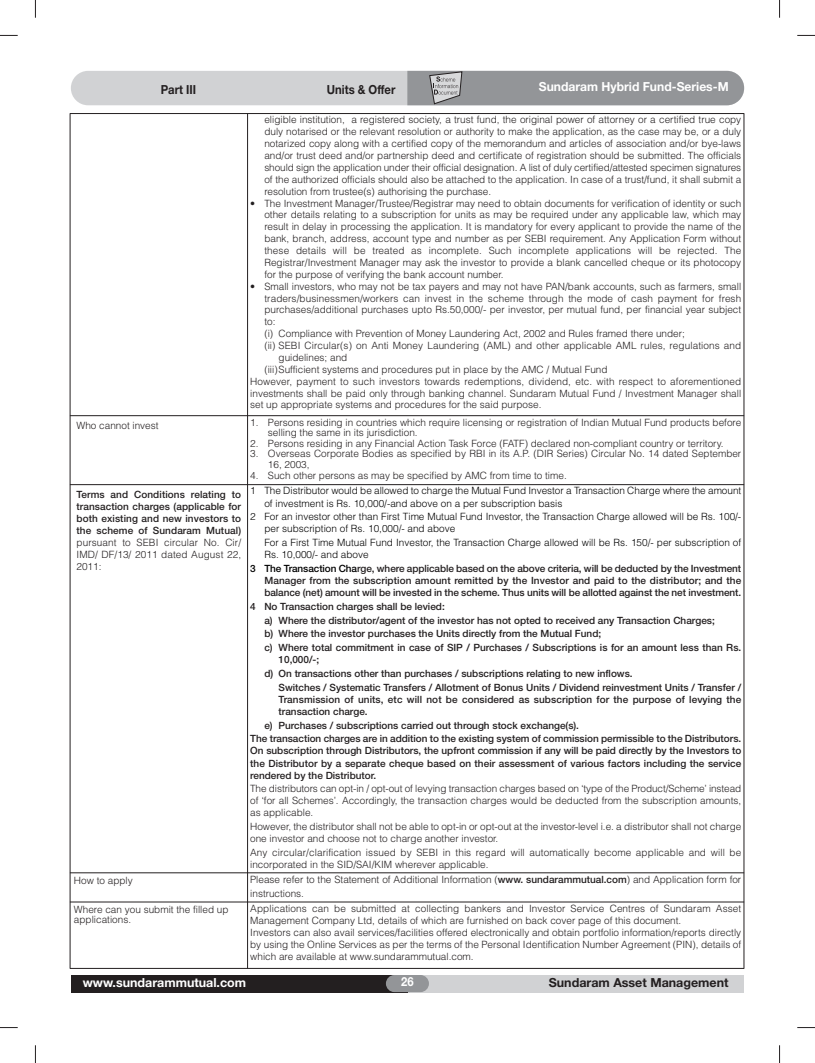
<style>
.page{position:relative;width:815px;height:1063px;background:#fff}
.page>*{position:absolute;margin:0;border:0;box-sizing:border-box;transform-origin:0 0}
.t1{font:700 12.5px "Helvetica Neue";color:#fff}
.t2{font:700 12.5px "Helvetica Neue";color:#231f20}
.t3{font:700 12.5px "Helvetica Neue";color:#231f20;scale:.9 1}
.t4{font:700 12.5px "Helvetica Neue";color:#fff;scale:.9 1}
.t5{font:300 10px/11.9px "Helvetica";color:#231f20}
.t6{font:500 10px/12px "Helvetica Neue";color:#231f20;text-align:justify}
.t7{font:300 10px/12px "Helvetica";color:#000}
.s1{color:#000}
.s2{font-family:"Helvetica Neue";font-weight:500}
</style>
<div class="page">
<svg style="left:35px;top:0;width:1px;height:18px"></svg>
<svg style="left:0;top:35px;width:18px;height:1px"></svg>
<svg style="left:0;top:1027px;width:18px;height:1px"></svg>
<svg style="left:797px;top:35px;width:18px;height:1px"></svg>
<svg style="left:797px;top:1027px;width:18px;height:1px"></svg>
<svg style="left:779px;top:0;width:1px;height:18px"></svg>
<svg style="left:35px;top:1045px;width:1px;height:18px"></svg>
<svg style="left:779px;top:1045px;width:1px;height:18px"></svg>
<div style="left:407px;top:975px;width:337px;height:17px;background:#d1d2d4"></div>
<div style="left:71px;top:975px;width:336px;height:17px;background:#231f20"></div>
<div style="left:386px;top:975px;width:43px;height:17px;background:#939598;border-radius:9px"></div>
<div style="left:71px;top:71px;width:673px;height:34px;background:#d1d2d4;border-radius:17px"></div>
<svg style="left:407px;top:71px;width:337px;height:34px;background:#95979a"></svg>
<hr style="left:70px;top:113px;width:1px;height:856px;background:#231f20">
<hr style="left:247px;top:113px;width:1px;height:856px;background:#231f20">
<hr style="left:744px;top:113px;width:1px;height:856px;background:#231f20">
<hr style="left:70px;top:113px;width:674px;height:1px;background:#231f20">
<hr style="left:70px;top:415px;width:674px;height:1px;background:#231f20">
<hr style="left:70px;top:484px;width:674px;height:1px;background:#231f20">
<hr style="left:70px;top:873px;width:674px;height:1px;background:#231f20">
<hr style="left:70px;top:902px;width:674px;height:1px;background:#231f20">
<hr style="left:70px;top:968px;width:674px;height:1px;background:#231f20">
<p class="t3" style="left:161px;top:85px;width:41px">Part III</p>
<p class="t3" style="left:327px;top:85px;width:78px">Units &amp; Offer</p>
<p class="t1" style="left:539px;top:82px;width:191px">Sundaram Hybrid Fund-Series-M</p>
<p class="t5" style="left:264px;top:114px;width:478px;text-align:justify">eligible institution, a registered society, a trust fund, the original power of attorney or a certified true copy duly notarised or the relevant resolution or authority to make the application, as the case may be, or a duly notarized copy along with a certified copy of the memorandum and articles of association and/or bye-laws and/or trust deed and/or partnership deed and certificate of registration should be submitted. The officials should sign the application under their official designation. A list of duly certified/attested specimen signatures of the authorized officials should also be attached to the application. In case of a trust/fund, it shall submit a resolution from trustee(s) authorising the purchase.</p>
<p class="t5" style="left:264px;top:197px;width:478px;text-align:justify;text-indent:-14px">• The Investment Manager/Trustee/Registrar may need to obtain documents for verification of identity or such other details relating to a subscription for units as may be required under any applicable law, which may result in delay in processing the application. It is mandatory for every applicant to provide the name of the bank, branch, address, account type and number as per SEBI requirement. Any Application Form without these details will be treated as incomplete. Such incomplete applications will be rejected. The Registrar/Investment Manager may ask the investor to provide a blank cancelled cheque or its photocopy for the purpose of verifying the bank account number.</p>
<p class="t5" style="left:250px;top:280px;width:493px">• Small investors, who may not be tax payers and may not have PAN/bank accounts, such as farmers, small</p>
<p class="t5" style="left:264px;top:292px;width:478px">traders/businessmen/workers can invest in the scheme through the mode of cash payment for fresh</p>
<p class="t5" style="left:264px;top:304px;width:478px">purchases/additional purchases upto Rs.50,000/- per investor, per mutual fund, per financial year subject</p>
<p class="t5" style="left:264px;top:316px;width:13px">to:</p>
<p class="t5" style="left:264px;top:328px;width:422px">(i) Compliance with Prevention of Money Laundering Act, 2002 and Rules framed there under;</p>
<p class="t5" style="left:264px;top:340px;width:478px">(ii) SEBI Circular(s) on Anti Money Laundering (AML) and other applicable AML rules, regulations and</p>
<p class="t5" style="left:279px;top:352px;width:70px">guidelines; and</p>
<p class="t5" style="left:264px;top:363px;width:345px">(iii)Sufficient systems and procedures put in place by the AMC / Mutual Fund</p>
<p class="t5" style="left:250px;top:375px;width:493px">However, payment to such investors towards redemptions, dividend, etc. with respect to aforementioned</p>
<p class="t5" style="left:250px;top:387px;width:493px">investments shall be paid only through banking channel. Sundaram Mutual Fund / Investment Manager shall</p>
<p class="t5" style="left:250px;top:399px;width:293px">set up appropriate systems and procedures for the said purpose.</p>
<p class="t5" style="left:76px;top:420px;width:84px">Who cannot invest</p>
<p class="t5" style="left:268px;top:417px;width:475px;line-height:10.6px;text-indent:-18px">1. Persons residing in countries which require licensing or registration of Indian Mutual Fund products before selling the same in its jurisdiction.</p>
<p class="t5" style="left:250px;top:437px;width:475px">2. Persons residing in any Financial Action Task Force (FATF) declared non-compliant country or territory.</p>
<p class="t5" style="left:268px;top:449px;width:475px;line-height:10.6px;text-indent:-18px">3. Overseas Corporate Bodies as specified by RBI in its A.P. (DIR Series) Circular No. 14 dated September<br>16, 2003,</p>
<p class="t5" style="left:250px;top:469px;width:318px">4. Such other persons as may be specified by AMC from time to time.</p>
<p class="t6" style="left:76px;top:490px;width:166px">Terms and Conditions relating to transaction charges (applicable for both existing and new investors to the scheme of Sundaram Mutual)</p>
<p class="t5" style="left:76px;top:537px;width:166px;text-align:justify">pursuant to SEBI circular No. Cir/ IMD/ DF/13/ 2011 dated August 22, 2011:</p>
<p class="t7" style="left:264px;top:485px;width:478px;text-indent:-14px">1 The Distributor would be allowed to charge the Mutual Fund Investor a Transaction Charge where the amount of investment is Rs. 10,000/-and above on a per subscription basis</p>
<p class="t7" style="left:264px;top:511px;width:478px;text-indent:-14px">2 For an investor other than First Time Mutual Fund Investor, the Transaction Charge allowed will be Rs. 100/- per subscription of Rs. 10,000/- and above</p>
<p class="t7" style="left:264px;top:537px;width:478px">For a First Time Mutual Fund Investor, the Transaction Charge allowed will be Rs. 150/- per subscription of<br>Rs. 10,000/- and above</p>
<p class="t6" style="left:264px;top:563px;width:478px;text-indent:-14px"><span class="s1">3 The Transaction Cha</span>rge, where applicable based on the above criteria, will be deducted by the Investment Manager from the subscription amount remitted by the Investor and paid to the distributor; and the balance (net) amount will be invested in the scheme. Thus units will be allotted against the net investment.</p>
<p class="t6" style="left:264px;top:600px;width:478px;line-height:13.8px;text-align:left;text-indent:-14px">4 No Transaction charges shall be levied:<br>a) Where the distributor/agent of the investor has not opted to received any Transaction Charges;<br>b) Where the investor purchases the Units directly from the Mutual Fund;<br>c) Where total commitment in case of SIP / Purchases / Subscriptions is for an amount less than Rs.</p>
<p class="t6" style="left:279px;top:655px;width:42px">10,000/-;</p>
<p class="t6" style="left:264px;top:668px;width:370px">d) On transactions other than purchases / subscriptions relating to new inflows.</p>
<p class="t6" style="left:279px;top:682px;width:464px">Switches / Systematic Transfers / Allotment of Bonus Units / Dividend reinvestment Units / Transfer /</p>
<p class="t6" style="left:279px;top:694px;width:464px">Transmission of units, etc will not be considered as subscription for the purpose of levying the transaction charge.</p>
<p class="t6" style="left:250px;top:719px;width:493px;line-height:13.8px;text-indent:14px">e) Purchases / subscriptions carried out through stock exchange(s).<br>The transaction charges are in addition to the existing system of commission permissible to the Distributors.</p>
<p class="t6" style="left:250px;top:746px;width:493px">On subscription through Distributors, the upfront commission if any will be paid directly by the Investors to the Distributor by a separate cheque based on their assessment of various factors including the service rendered by the Distributor.</p>
<p class="t5" style="left:250px;top:783px;width:493px;text-align:justify">The distributors can opt-in / opt-out of levying transaction charges based on ‘type of the Product/Scheme’ instead of ‘for all Schemes’. Accordingly, the transaction charges would be deducted from the subscription amounts, as applicable.</p>
<p class="t5" style="left:250px;top:821px;width:493px">However, the distributor shall not be able to opt-in or opt-out at the investor-level i.e. a distributor shall not charge one investor and choose not to charge another investor.</p>
<p class="t5" style="left:250px;top:847px;width:493px">Any circular/clarification issued by SEBI in this regard will automatically become applicable and will be incorporated in the SID/SAI/KIM wherever applicable.</p>
<p class="t5" style="left:74px;top:875px;width:60px">How to apply</p>
<p class="t5" style="left:250px;top:872px;width:493px;line-height:14.6px">Please refer to the Statement of Additional Information (<span class="s2">www. sundarammutual.com</span>) and Application form for instructions.</p>
<p class="t5" style="left:74px;top:905px;width:156px;line-height:10px">Where can you submit the filled up applications.</p>
<p class="t5" style="left:250px;top:902px;width:493px">Applications can be submitted at collecting bankers and Investor Service Centres of Sundaram Asset Management Company Ltd, details of which are furnished on back cover page of this document.<br>Investors can also avail services/facilities offered electronically and obtain portfolio information/reports directly by using the Online Services as per the terms of the Personal Identification Number Agreement (PIN), details of which are available at www.sundarammutual.com.</p>
<p class="t1" style="left:83px;top:978px;width:165px">www.sundarammutual.com</p>
<p class="t4" style="left:401px;top:977px;width:15px">26</p>
<p class="t2" style="left:549px;top:978px;width:181px">Sundaram Asset Management</p>
</div>
